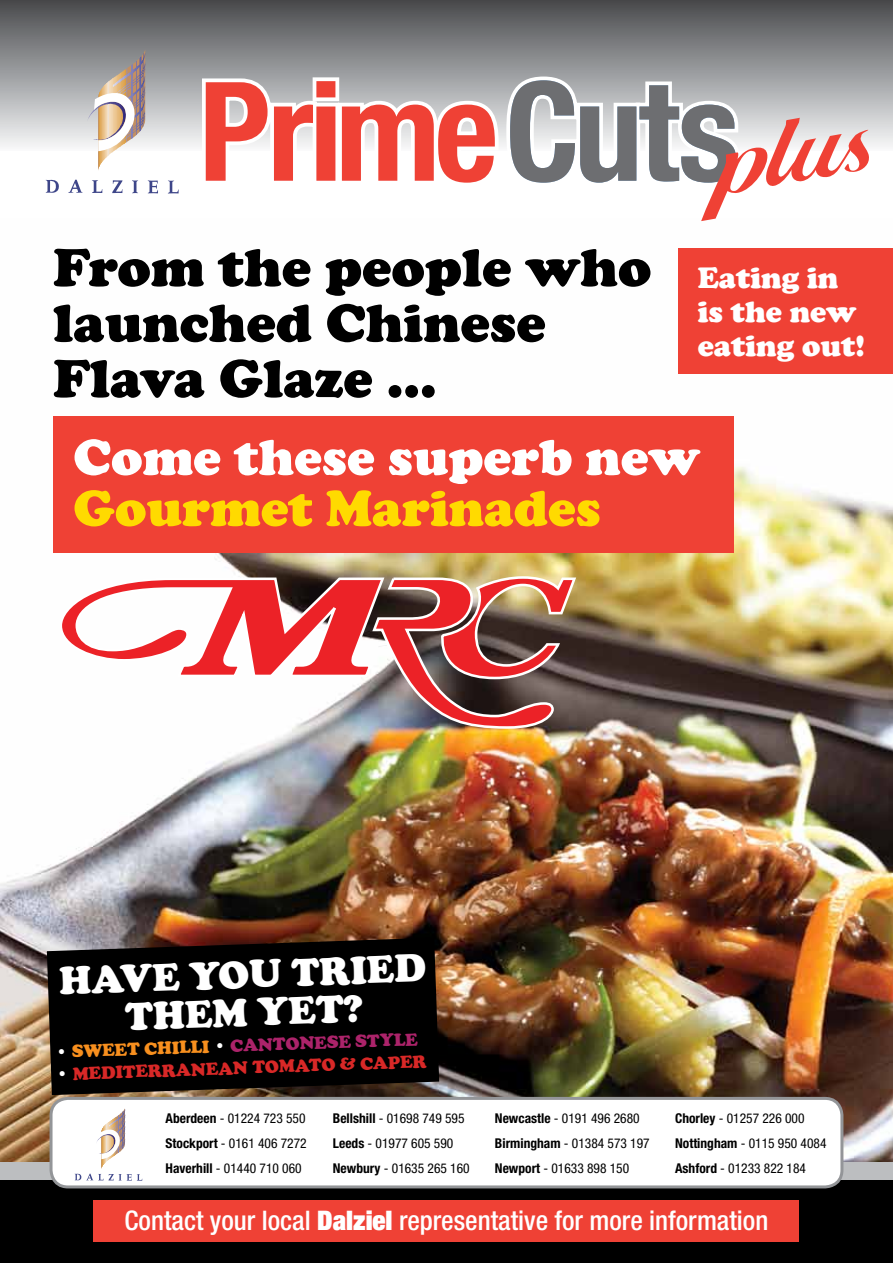
<style>
.page{position:relative;width:893px;height:1263px;background:#fff}
.page>*{position:absolute;margin:0;border:0;box-sizing:border-box;transform-origin:0 0}
.t1{font:900 55.5px/55.5px "Cooper";color:#000}
.t2{font:900 52.5px "Cooper";color:#fff}
.t3{font:900 52.5px "Cooper";color:#ffda00}
.t4{font:900 39.75px/38.1px "Cooper";color:#fff;text-align:center}
.t5{font:900 30.6px/34.2px "Cooper";color:#fff}
.t6{font:500 condensed 27px "Helvetica Neue";color:#fff}
.t7{font:900 18px "Cooper";color:#ac236a}
.t8{font:900 18px "Cooper";color:#d82827}
.t9{font:condensed 13.5px/25px "Helvetica Neue";color:#000}
.s1{color:#fff}
.s2{color:#f78f1e}
.s3{font-weight:700}
.s4{font-weight:900;font-stretch:expanded}
</style>
<div class="page">
<img style="left:0;top:221px;width:893px;height:941px">
<div style="left:0;top:1174px;width:893px;height:89px;background:#000"></div>
<div style="left:0;top:1162px;width:893px;height:17px;background:#bcbec0"></div>
<div style="left:94px;top:1200px;width:705px;height:41px;background:#ef4135"></div>
<svg style="left:60px;top:576px;width:516px;height:153px"></svg>
<div style="left:53px;top:417px;width:680px;height:136px;background:#ef4135"></div>
<div style="left:0;top:0;width:893px;height:151px;background:linear-gradient(to bottom,#48494c,#f7f9fa)"></div>
<svg style="left:198px;top:73px;width:546px;height:108px"></svg>
<svg style="left:206px;top:82px;width:62px;height:99px"></svg>
<svg style="left:274px;top:81px;width:61px;height:100px"></svg>
<svg style="left:342px;top:105px;width:153px;height:78px"></svg>
<hr style="left:107px;top:82px;width:1px;height:89px;background:#f4ddbf">
<hr style="left:106px;top:82px;width:1px;height:89px;background:#f1d6b1">
<hr style="left:105px;top:82px;width:1px;height:89px;background:#eecc9e">
<hr style="left:104px;top:82px;width:1px;height:89px;background:#ecc691">
<hr style="left:103px;top:82px;width:1px;height:89px;background:#e8bc7f">
<hr style="left:102px;top:82px;width:1px;height:89px;background:#e5b673">
<hr style="left:101px;top:82px;width:1px;height:89px;background:#e1ad62">
<hr style="left:100px;top:82px;width:1px;height:89px;background:#dfa756">
<hr style="left:99px;top:82px;width:1px;height:89px;background:#dca149">
<hr style="left:98px;top:82px;width:1px;height:89px;background:#c18f63">
<hr style="left:126px;top:68px;width:1px;height:88px;background:#c18f63">
<hr style="left:125px;top:68px;width:1px;height:88px;background:#db9e42">
<hr style="left:124px;top:68px;width:1px;height:88px;background:#dda34f">
<hr style="left:123px;top:68px;width:1px;height:88px;background:#dfa756">
<hr style="left:122px;top:68px;width:1px;height:88px;background:#e0aa5c">
<hr style="left:121px;top:68px;width:1px;height:88px;background:#e1ad62">
<hr style="left:120px;top:68px;width:1px;height:88px;background:#e4b36e">
<hr style="left:119px;top:68px;width:1px;height:88px;background:#e5b673">
<hr style="left:118px;top:68px;width:1px;height:88px;background:#e6b979">
<hr style="left:117px;top:68px;width:1px;height:88px;background:#e8bc7f">
<hr style="left:116px;top:68px;width:1px;height:88px;background:#eac28b">
<hr style="left:115px;top:68px;width:1px;height:88px;background:#ecc691">
<hr style="left:114px;top:68px;width:1px;height:88px;background:#edc997">
<hr style="left:113px;top:68px;width:1px;height:88px;background:#eecc9e">
<hr style="left:112px;top:68px;width:1px;height:88px;background:#f0d3ab">
<hr style="left:111px;top:68px;width:1px;height:88px;background:#f1d6b1">
<hr style="left:110px;top:68px;width:1px;height:88px;background:#f3dab8">
<hr style="left:109px;top:68px;width:1px;height:88px;background:#f5e1c6">
<hr style="left:108px;top:68px;width:1px;height:88px;background:#ede1d4">
<div style="left:136px;top:49px;width:9px;height:93px;background:#848688"></div>
<div style="left:127px;top:49px;width:9px;height:93px;background:#848688"></div>
<svg style="left:46px;top:180px;width:13px;height:13px"></svg>
<svg style="left:68px;top:180px;width:15px;height:13px"></svg>
<svg style="left:92px;top:180px;width:10px;height:13px"></svg>
<svg style="left:112px;top:180px;width:10px;height:13px"></svg>
<svg style="left:132px;top:180px;width:6px;height:13px"></svg>
<svg style="left:148px;top:180px;width:10px;height:13px"></svg>
<svg style="left:168px;top:181px;width:11px;height:12px"></svg>
<hr style="left:144px;top:53px;width:1px;height:92px;background:#5f609a">
<hr style="left:143px;top:53px;width:1px;height:92px;background:#5156a0">
<hr style="left:141px;top:53px;width:2px;height:92px;background:#565ba3">
<hr style="left:140px;top:53px;width:1px;height:92px;background:#5b5fa6">
<hr style="left:139px;top:53px;width:1px;height:92px;background:#6163a8">
<hr style="left:138px;top:53px;width:1px;height:92px;background:#6668ab">
<hr style="left:136px;top:53px;width:2px;height:92px;background:#6b6cae">
<hr style="left:135px;top:53px;width:1px;height:92px;background:#7171b0">
<hr style="left:134px;top:53px;width:1px;height:92px;background:#7676b3">
<hr style="left:132px;top:53px;width:2px;height:92px;background:#7b7bb6">
<hr style="left:131px;top:53px;width:1px;height:92px;background:#8180b9">
<hr style="left:130px;top:53px;width:1px;height:92px;background:#8685bc">
<hr style="left:128px;top:53px;width:2px;height:92px;background:#8c8bc0">
<hr style="left:127px;top:53px;width:1px;height:92px;background:#9291c3">
<hr style="left:126px;top:53px;width:1px;height:92px;background:#9796c7">
<hr style="left:125px;top:53px;width:1px;height:92px;background:#9e9dca">
<hr style="left:123px;top:53px;width:2px;height:92px;background:#a4a3ce">
<hr style="left:122px;top:53px;width:1px;height:92px;background:#abaad2">
<hr style="left:121px;top:53px;width:1px;height:92px;background:#b1b1d6">
<hr style="left:119px;top:53px;width:2px;height:92px;background:#b8b8da">
<hr style="left:118px;top:53px;width:1px;height:92px;background:#c0bfde">
<hr style="left:117px;top:53px;width:1px;height:92px;background:#c7c6e2">
<hr style="left:115px;top:53px;width:2px;height:92px;background:#cfcee6">
<hr style="left:114px;top:53px;width:1px;height:92px;background:#d6d5ea">
<hr style="left:113px;top:53px;width:1px;height:92px;background:#e2e1ec">
<hr style="left:93px;top:102px;width:2px;height:38px;background:#8481b8">
<hr style="left:91px;top:102px;width:2px;height:38px;background:#8a87bc">
<hr style="left:89px;top:102px;width:2px;height:38px;background:#908ec1">
<hr style="left:87px;top:102px;width:2px;height:38px;background:#a29fc2">
<svg style="left:94px;top:86px;width:44px;height:65px"></svg>
<svg style="left:510px;top:80px;width:360px;height:141px"></svg>
<div style="left:51px;top:1098px;width:791px;height:89px;background:#fff;border-radius:17px"></div>
<div style="left:50px;top:1097px;width:793px;height:91px;border:3px solid #939598;border-radius:17px"></div>
<hr style="left:106px;top:1124px;width:1px;height:45px;background:#f4ddbf">
<hr style="left:105px;top:1124px;width:1px;height:45px;background:#eecc9e">
<hr style="left:104px;top:1124px;width:1px;height:45px;background:#e8bc7f">
<hr style="left:103px;top:1124px;width:1px;height:45px;background:#e1ad62">
<hr style="left:102px;top:1124px;width:1px;height:45px;background:#db9e42">
<hr style="left:101px;top:1124px;width:1px;height:45px;background:#c18f63">
<hr style="left:116px;top:1117px;width:1px;height:45px;background:#c18f63">
<hr style="left:115px;top:1117px;width:1px;height:45px;background:#dca149">
<hr style="left:114px;top:1117px;width:1px;height:45px;background:#e0aa5c">
<hr style="left:113px;top:1117px;width:1px;height:45px;background:#e2af68">
<hr style="left:112px;top:1117px;width:1px;height:45px;background:#e5b673">
<hr style="left:111px;top:1117px;width:1px;height:45px;background:#e9bf85">
<hr style="left:110px;top:1117px;width:1px;height:45px;background:#ecc691">
<hr style="left:109px;top:1117px;width:1px;height:45px;background:#efcfa4">
<hr style="left:108px;top:1117px;width:1px;height:45px;background:#f1d6b1">
<hr style="left:107px;top:1117px;width:1px;height:45px;background:#f5e1c6">
<hr style="left:106px;top:1117px;width:1px;height:45px;background:#ede1d4">
<svg style="left:75px;top:1174px;width:28px;height:6px"></svg>
<svg style="left:109px;top:1174px;width:33px;height:7px"></svg>
<hr style="left:125px;top:1109px;width:1px;height:47px;background:#5f609a">
<hr style="left:124px;top:1109px;width:1px;height:47px;background:#5156a0">
<hr style="left:123px;top:1109px;width:1px;height:47px;background:#5b5fa6">
<hr style="left:122px;top:1109px;width:1px;height:47px;background:#6163a8">
<hr style="left:121px;top:1109px;width:1px;height:47px;background:#6b6cae">
<hr style="left:120px;top:1109px;width:1px;height:47px;background:#7171b0">
<hr style="left:119px;top:1109px;width:1px;height:47px;background:#7b7bb6">
<hr style="left:118px;top:1109px;width:1px;height:47px;background:#8180b9">
<hr style="left:117px;top:1109px;width:1px;height:47px;background:#8c8bc0">
<hr style="left:116px;top:1109px;width:1px;height:47px;background:#9291c3">
<hr style="left:115px;top:1109px;width:1px;height:47px;background:#9e9dca">
<hr style="left:114px;top:1109px;width:1px;height:47px;background:#a4a3ce">
<hr style="left:113px;top:1109px;width:1px;height:47px;background:#b1b1d6">
<hr style="left:112px;top:1109px;width:1px;height:47px;background:#b8b8da">
<hr style="left:111px;top:1109px;width:1px;height:47px;background:#c7c6e2">
<hr style="left:110px;top:1109px;width:1px;height:47px;background:#cfcee6">
<hr style="left:109px;top:1109px;width:1px;height:47px;background:#e2e1ec">
<svg style="left:97px;top:1126px;width:24px;height:33px"></svg>
<div style="left:678px;top:249px;width:215px;height:125px;background:#ef4135"></div>
<svg style="left:47px;top:938px;width:392px;height:157px;background:#0a0706"></svg>
<h1 class="t1" style="left:53px;top:240px;width:600px">From the people who launched Chinese<br>Flava Glaze ...</h1>
<h3 class="t5" style="left:698px;top:260px;width:168px">Eating in is the new eating out!</h3>
<h2 class="t2" style="left:73px;top:427px;width:628px">Come these superb new</h2>
<h2 class="t3" style="left:73px;top:478px;width:529px">Gourmet Marinades</h2>
<h3 class="t4" style="left:59px;top:962px;width:368px;rotate:-2deg">HAVE YOU TRIED<br>THEM YET?</h3>
<h3 class="t7" style="left:55px;top:1041px;width:364px;rotate:-2deg"><span class="s1">•</span> <span class="s2">SWEET CHILLI</span> <span class="s1">•</span> CANTONESE STYLE</h3>
<h3 class="t8" style="left:56px;top:1064px;width:372px;rotate:-2deg"><span class="s1">•</span> MEDITERRANEAN TOMATO &amp; CAPER</h3>
<p class="t9" style="left:166px;top:1105px;width:143px;text-align:justify"><span class="s3">Aberdeen</span> - 01224 723 550<br><span class="s3">Stockport</span> - 0161 406 7272<br><span class="s3">Haverhill</span> - 01440 710 060</p>
<p class="t9" style="left:333px;top:1105px;width:138px"><span class="s3">Bellshill</span> - 01698 749 595<br><span class="s3">Leeds</span> - 01977 605 590<br><span class="s3">Newbury</span> - 01635 265 160</p>
<p class="t9" style="left:495px;top:1105px;width:156px"><span class="s3">Newcastle</span> - 0191 496 2680<br><span class="s3">Birmingham</span> - 01384 573 197<br><span class="s3">Newport</span> - 01633 898 150</p>
<p class="t9" style="left:675px;top:1105px;width:153px"><span class="s3">Chorley</span> - 01257 226 000<br><span class="s3">Nottingham</span> - 0115 950 4084<br><span class="s3">Ashford</span> - 01233 822 184</p>
<h3 class="t6" style="left:124px;top:1204px;width:645px">Contact your local <span class="s4">Dalziel</span> representative for more information</h3>
</div>
